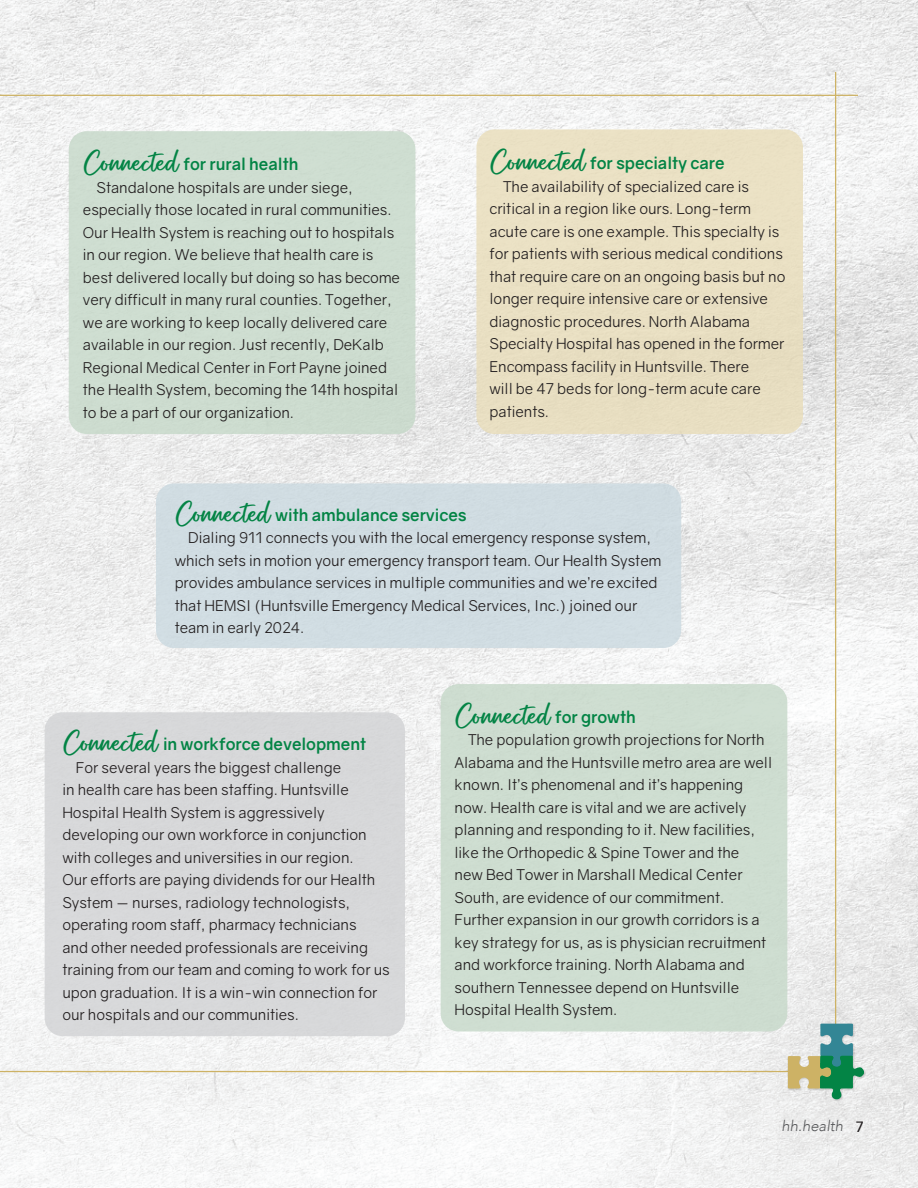
<style>
.page{position:relative;width:918px;height:1188px;background:#fff}
.page>*{position:absolute;margin:0;border:0;box-sizing:border-box;transform-origin:0 0}
.t1{font:24px "Butterscotch";letter-spacing:-.005em;color:#038445}
.t2{font:700 16.5px "Gravity";letter-spacing:-.005em;color:#038445}
.t3{font:15px/22.5px "Gravity";letter-spacing:-.005em;color:#231f20}
.t4{font:italic 300 14.85px "Avenir";color:#57585a}
.s1{font-family:"Butterscotch";font-weight:400;font-size:24px}
.s2{font-family:"Gravity";font-weight:700;font-size:16.5px}
.s3{font-weight:500;font-style:normal;color:#231f20}
</style>
<div class="page">
<img style="left:0;top:0;width:918px;height:1188px">
<hr style="left:0;top:95px;width:858px;height:1px;background:#cdb265">
<hr style="left:835px;top:72px;width:1px;height:1015px;background:#cdb265">
<hr style="left:0;top:1071px;width:843px;height:1px;background:#cdb265">
<div style="left:787px;top:1023px;width:79px;height:78px;background:#231f20;opacity:.18"></div>
<svg style="left:788px;top:1024px;width:76px;height:76px;background:#9abba5"></svg>
<div style="left:69px;top:131px;width:346px;height:303px;background:#ceddd0;border-radius:18px"></div>
<div style="left:476px;top:129px;width:327px;height:305px;background:#e9e0c3;border-radius:18px"></div>
<div style="left:156px;top:483px;width:525px;height:165px;background:#cad9e0;border-radius:18px"></div>
<div style="left:45px;top:712px;width:360px;height:324px;background:#d1d2d4;border-radius:18px"></div>
<div style="left:441px;top:684px;width:346px;height:348px;background:#ceddd1;border-radius:18px"></div>
<p class="t2" style="left:83px;top:154px;width:217px"><span class="s1">Connected</span> for rural health</p>
<p class="t3" style="left:83px;top:176px;width:319px;text-indent:14px">Standalone hospitals are under siege, especially those located in rural communities.<br>Our Health System is reaching out to hospitals in our region. We believe that health care is best delivered locally but doing so has become very difficult in many rural counties. Together, we are working to keep locally delivered care available in our region. Just recently, DeKalb Regional Medical Center in Fort Payne joined the Health System, becoming the 14th hospital to be a part of our organization.</p>
<p class="t2" style="left:490px;top:153px;width:237px"><span class="s1">Connected</span> for specialty care</p>
<p class="t3" style="left:490px;top:175px;width:297px;text-indent:14px">The availability of specialized care is critical in a region like ours. Long-term acute care is one example. This specialty is for patients with serious medical conditions that require care on an ongoing basis but no longer require intensive care or extensive diagnostic procedures. North Alabama Specialty Hospital has opened in the former Encompass facility in Huntsville. There<br>will be 47 beds for long-term acute care patients.</p>
<p class="t2" style="left:175px;top:504px;width:294px"><span class="s1">Connected</span> with ambulance services</p>
<p class="t3" style="left:175px;top:527px;width:488px;text-indent:14px">Dialing 911 connects you with the local emergency response system, which sets in motion your emergency transport team. Our Health System provides ambulance services in multiple communities and we’re excited that HEMSI (Huntsville Emergency Medical Services, Inc.) joined our team in early 2024.</p>
<p class="t2" style="left:62px;top:734px;width:305px"><span class="s1">Connected</span> in workforce development</p>
<p class="t3" style="left:62px;top:756px;width:329px;text-indent:14px">For several years the biggest challenge<br>in health care has been staffing. Huntsville Hospital Health System is aggressively developing our own workforce in conjunction with colleges and universities in our region.<br>Our efforts are paying dividends for our Health System — nurses, radiology technologists, operating room staff, pharmacy technicians<br>and other needed professionals are receiving training from our team and coming to work for us upon graduation. It is a win-win connection for our hospitals and our communities.</p>
<h1 class="t1" style="left:455px;top:701px;width:183px">Connected <span class="s2">for growth</span></h1>
<p class="t3" style="left:455px;top:729px;width:319px;text-indent:14px">The population growth projections for North Alabama and the Huntsville metro area are well known. It’s phenomenal and it’s happening now. Health care is vital and we are actively planning and responding to it. New facilities, like the Orthopedic &amp; Spine Tower and the<br>new Bed Tower in Marshall Medical Center South, are evidence of our commitment.<br>Further expansion in our growth corridors is a key strategy for us, as is physician recruitment and workforce training. North Alabama and southern Tennessee depend on Huntsville Hospital Health System.</p>
<p class="t4" style="left:782px;top:1118px;width:84px">hh.health <span class="s3">7</span></p>
</div>
